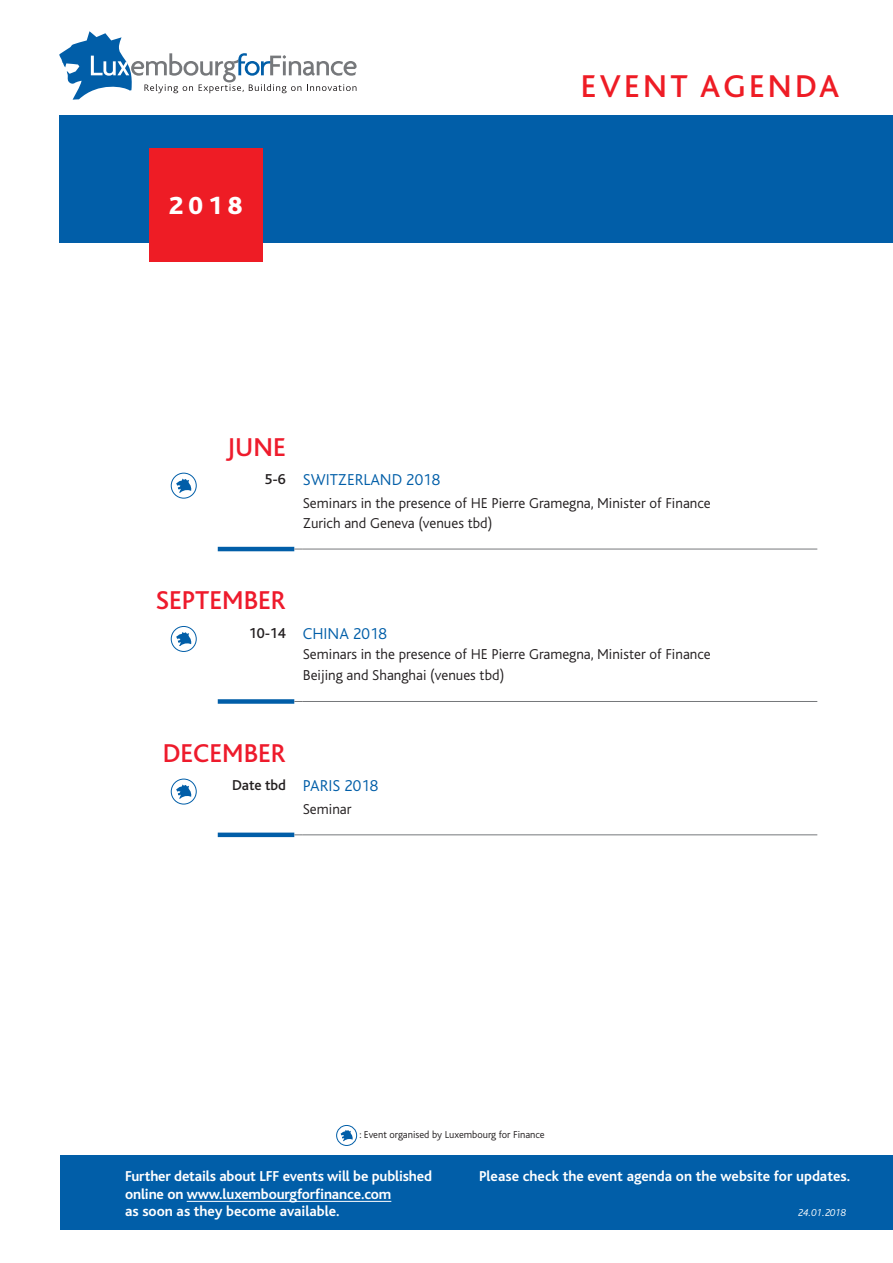
<style>
.page{position:relative;width:893px;height:1263px;background:#fff}
.page>*{position:absolute;margin:0;border:0;box-sizing:border-box;transform-origin:0 0}
.t1{font:500 33px "Bliss";letter-spacing:.1em;color:#ee1c25}
.t2{font:500 27px "Bliss";color:#ee1b2c}
.t3{font:800 25.95px "Bliss";color:#fff}
.t4{font:300 16.5px "Bliss";color:#015ea8}
.t5{font:300 15px/20.1px "Bliss";color:#231f20}
.t6{font:700 15px/16.5px "Bliss";letter-spacing:-.01em;color:#fff}
.t7{font:300 10.5px "Bliss";color:#231f20}
.t8{font:italic 300 10.5px "Bliss";color:#fff}
.s1{font-weight:500;font-size:15px;color:#231f20}
</style>
<div class="page">
<hr style="left:218px;top:547px;width:76px;height:4px;background:#015ea8">
<hr style="left:303px;top:549px;width:514px;height:1px;background:#76787b">
<div style="left:171px;top:473px;width:26px;height:25px;border:1px solid #015ea8;border-radius:50%"></div>
<svg style="left:176px;top:479px;width:16px;height:14px"></svg>
<div style="left:218px;top:699px;width:76px;height:5px;background:#015ea8"></div>
<hr style="left:303px;top:701px;width:514px;height:1px;background:#76787b">
<div style="left:171px;top:626px;width:26px;height:26px;border:1px solid #015ea8;border-radius:50%"></div>
<svg style="left:176px;top:632px;width:16px;height:14px"></svg>
<div style="left:218px;top:832px;width:76px;height:5px;background:#015ea8"></div>
<hr style="left:303px;top:834px;width:514px;height:1px;background:#76787b">
<div style="left:171px;top:779px;width:26px;height:25px;border:1px solid #015ea8;border-radius:50%"></div>
<svg style="left:176px;top:784px;width:16px;height:15px"></svg>
<div style="left:59px;top:115px;width:834px;height:127px;background:#015ea8"></div>
<div style="left:149px;top:148px;width:113px;height:113px;background:#ee1c25"></div>
<svg style="left:59px;top:31px;width:298px;height:69px"></svg>
<div style="left:60px;top:1156px;width:833px;height:74px;background:#015ea8"></div>
<div style="left:336px;top:1125px;width:21px;height:21px;border:1px solid #015ea8;border-radius:50%"></div>
<svg style="left:340px;top:1130px;width:13px;height:11px"></svg>
<hr style="left:187px;top:1201px;width:204px;height:1px;background:#fff">
<h3 class="t3" style="left:169px;top:192px;width:75px">2018</h3>
<h1 class="t1" style="left:581px;top:69px;width:260px">EVENT AGENDA</h1>
<h2 class="t2" style="left:227px;top:433px;width:61px">JUNE</h2>
<p class="t4" style="left:264px;top:471px;width:177px"><span class="s1">5-6</span> SWITZERLAND 2018</p>
<p class="t5" style="left:303px;top:493px;width:409px">Seminars in the presence of HE Pierre Gramegna, Minister of Finance<br>Zurich and Geneva (venues tbd)</p>
<h2 class="t2" style="left:156px;top:586px;width:131px">SEPTEMBER</h2>
<p class="t4" style="left:249px;top:625px;width:140px"><span class="s1">10-14</span> CHINA 2018</p>
<p class="t5" style="left:303px;top:644px;width:409px;line-height:20.7px">Seminars in the presence of HE Pierre Gramegna, Minister of Finance<br>Beijing and Shanghai (venues tbd)</p>
<h2 class="t2" style="left:163px;top:739px;width:124px">DECEMBER</h2>
<p class="t4" style="left:232px;top:777px;width:148px"><span class="s1">Date tbd</span> PARIS 2018</p>
<p class="t5" style="left:303px;top:799px;width:50px">Seminar</p>
<p class="t7" style="left:359px;top:1129px;width:187px">: Event organised by Luxembourg for Finance</p>
<p class="t6" style="left:125px;top:1168px;width:308px">Further details about LFF events will be published</p>
<p class="t6" style="left:479px;top:1168px;width:373px">Please check the event agenda on the website for updates.</p>
<p class="t6" style="left:125px;top:1186px;width:268px">online on www.luxembourgforfinance.com as soon as they become available.</p>
<p class="t8" style="left:798px;top:1207px;width:50px">24.01.2018</p>
</div>
